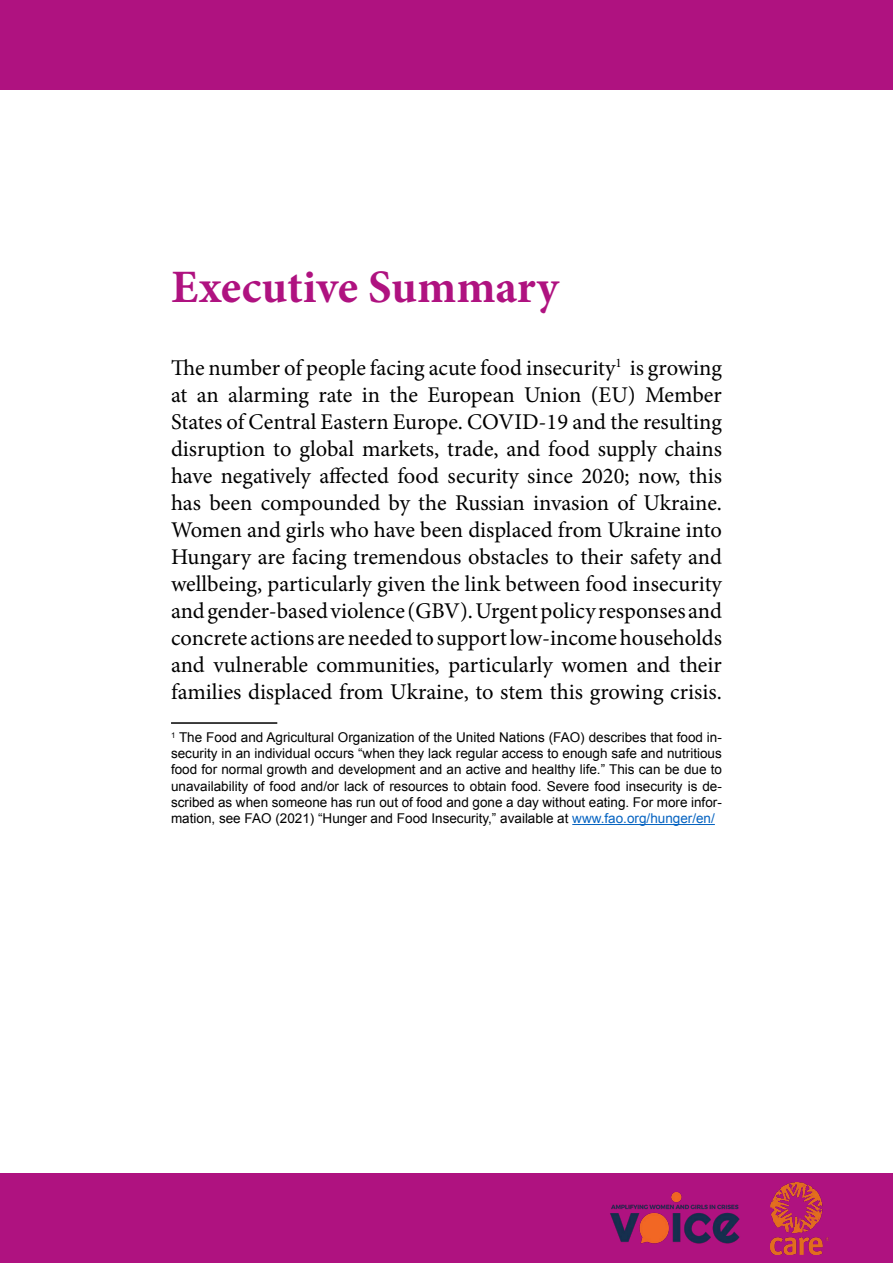
<style>
.page{position:relative;width:893px;height:1263px;background:#fff}
.page>*{position:absolute;margin:0;border:0;box-sizing:border-box;transform-origin:0 0}
.t1{font:700 46.5px "Minion Pro";color:#af1280}
.t2{font:22.5px/27px "Minion Pro";color:#000;text-align:justify}
.t3{font:13.5px/16.2px "Arial";color:#000;text-align:justify}
.s1{color:#0563c1}
</style>
<div class="page">
<hr style="left:572px;top:824px;width:143px;height:1px;background:#0563c1">
<div style="left:0;top:1174px;width:893px;height:89px;background:#af1280"></div>
<div style="left:0;top:0;width:893px;height:89px;background:#af1280"></div>
<img style="left:610px;top:1192px;width:130px;height:52px">
<img style="left:770px;top:1182px;width:58px;height:72px">
<hr style="left:171px;top:722px;width:106px;height:2px;background:#000">
<h1 class="t1" style="left:171px;top:254px;width:389px">Executive Summary</h1>
<p class="t2" style="left:171px;top:354px;width:552px">The number of people facing acute food insecurity<sup>1</sup> is growing at an alarming rate in the European Union (EU) Member States of Central Eastern Europe. COVID-19 and the resulting disruption to global markets, trade, and food supply chains have negatively affected food security since 2020; now, this has been compounded by the Russian invasion of Ukraine.<br>Women and girls who have been displaced from Ukraine into Hungary are facing tremendous obstacles to their safety and wellbeing, particularly given the link between food insecurity and gender-based violence (GBV). Urgent policy responses and concrete actions are needed to support low-income households and vulnerable communities, particularly women and their families displaced from Ukraine, to stem this growing crisis.</p>
<p class="t3" style="left:171px;top:729px;width:552px"><sup>1</sup> The Food and Agricultural Organization of the United Nations (FAO) describes that food in&shy;security in an individual occurs “when they lack regular access to enough safe and nutritious food for normal growth and development and an active and healthy life.” This can be due to unavailability of food and/or lack of resources to obtain food. Severe food insecurity is de&shy;scribed as when someone has run out of food and gone a day without eating. For more infor&shy;mation, see FAO (2021) “Hunger and Food Insecurity,” available at <span class="s1">www.fao.org/hunger/en/</span></p>
</div>
